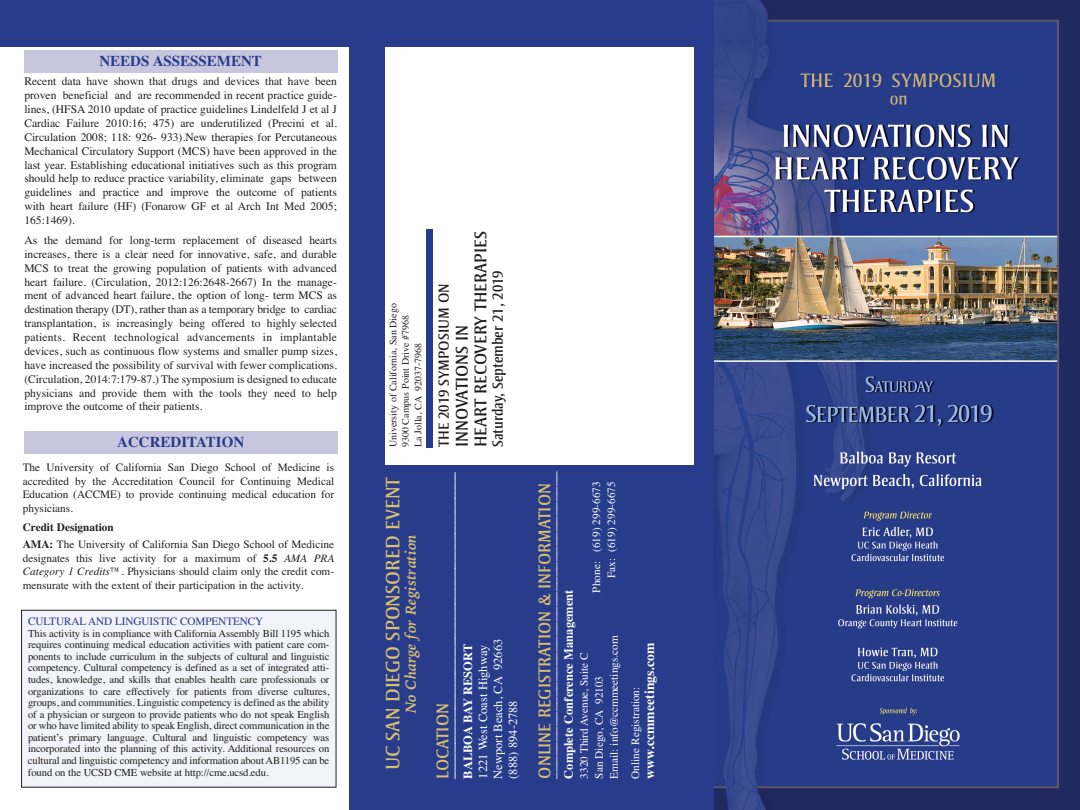
<style>
.page{position:relative;width:1080px;height:810px;background:#fff}
.page>*{position:absolute;margin:0;border:0;box-sizing:border-box;transform-origin:0 0}
.t1{font:20px "Strayhorn";color:#d8bf6f}
.t2{font:17.5px "Strayhorn";color:#d8bf6f}
.t3{font:17.5px/18.8px "Strayhorn";color:#231f20}
.t4{font:17.5px "Times";color:#fff}
.t5{font:15px "Strayhorn";color:#231f20}
.t6{font:15px "Times";color:#fff}
.t7{font:700 15px "Times";color:#283c8b}
.t8{font:italic 700 15px "Iowan Old Style";color:#d8bf6f}
.t9{font:700 13.75px "Times";color:#fff}
.t10{font:12.5px/15px "Times";color:#fff}
.t11{font:700 12.5px "Times";color:#fff}
.t12{font:11.5px/13.9px "Times";color:#231f20;text-align:justify}
.t13{font:11.25px/13.5px "Times";color:#231f20;text-align:justify}
.t14{font:11.25px/15px "Times";color:#fff}
.t15{font:11.25px "Times";letter-spacing:-.01em;color:#283c8b}
.t16{font:10.62px/11.5px "Times";letter-spacing:-.01em;color:#231f20;text-align:justify}
.t17{font:10px/12.5px "Times";color:#231f20}
.s1{font-weight:700}
.s2{font-style:italic}
.s3{color:#fff}
</style>
<div class="page">
<div style="left:350px;top:47px;width:365px;height:763px;background:#283c8b"></div>
<div style="left:0;top:0;width:1080px;height:47px;background:#283c8b"></div>
<img style="left:715px;top:0;width:365px;height:810px">
<div style="left:385px;top:47px;width:309px;height:418px;background:#fff"></div>
<div style="left:426px;top:230px;width:7px;height:218px;background:#283c8b"></div>
<div style="left:22px;top:610px;width:314px;height:177px;background:#f2f3f8"></div>
<div style="left:21px;top:610px;width:315px;height:178px;border:1px solid #231f20"></div>
<div style="left:24px;top:50px;width:313px;height:23px;background:#c8c6df"></div>
<div style="left:24px;top:431px;width:313px;height:23px;background:#c8c6df"></div>
<h3 class="t7" style="left:99px;top:52px;width:164px">NEEDS ASSESSEMENT</h3>
<p class="t12" style="left:24px;top:74px;width:314px">Recent data have shown that drugs and devices that have been proven beneficial and are recommended in recent practice guide&shy;lines, (HFSA 2010 update of practice guidelines Lindelfeld J et al J Cardiac Failure 2010:16; 475) are underutilized (Precini et al.<br>Circulation 2008; 118: 926- 933).New therapies for Percutaneous Mechanical Circulatory Support (MCS) have been approved in the last year. Establishing educational initiatives such as this program should help to reduce practice variability, eliminate gaps between guidelines and practice and improve the outcome of patients with heart failure (HF) (Fonarow GF et al Arch Int Med 2005; 165:1469).</p>
<p class="t12" style="left:24px;top:233px;width:314px">As the demand for long-term replacement of diseased hearts increases, there is a clear need for innovative, safe, and durable MCS to treat the growing population of patients with advanced heart failure. (Circulation, 2012:126:2648-2667) In the manage&shy;ment of advanced heart failure, the option of long- term MCS as destination therapy (DT), rather than as a temporary bridge to cardiac transplantation, is increasingly being offered to highly selected patients. Recent technological advancements in implantable devices, such as continuous flow systems and smaller pump sizes, have increased the possibility of survival with fewer complications. (Circulation, 2014:7:179-87.) The symposium is designed to educate physicians and provide them with the tools they need to help improve the outcome of their patients.</p>
<h3 class="t7" style="left:117px;top:433px;width:128px">ACCREDITATION</h3>
<p class="t13" style="left:23px;top:461px;width:313px">The University of California San Diego School of Medicine is accredited by the Accreditation Council for Continuing Medical Education (ACCME) to provide continuing medical education for physicians.</p>
<p class="t13" style="left:23px;top:519px;width:313px;line-height:17px"><span class="s1">Credit Designation<br>AMA:</span> The University of California San Diego School of Medicine</p>
<p class="t13" style="left:23px;top:551px;width:313px">designates this live activity for a maximum of <span class="s1">5.5</span> <span class="s2">AMA PRA Category 1 Credits</span>™. Physicians should claim only the credit com&shy;mensurate with the extent of their participation in the activity.<span class="s3">it</span></p>
<p class="t15" style="left:28px;top:615px;width:237px">CULTURAL AND LINGUISTIC COMPENTENCY</p>
<p class="t16" style="left:28px;top:627px;width:303px">This activity is in compliance with California Assembly Bill 1195 which requires continuing medical education activities with patient care com&shy;ponents to include curriculum in the subjects of cultural and linguistic competency. Cultural competency is defined as a set of integrated atti&shy;tudes, knowledge, and skills that enables health care professionals or organizations to care effectively for patients from diverse cultures, groups, and communities. Linguistic competency is defined as the ability of a physician or surgeon to provide patients who do not speak English or who have limited ability to speak English, direct communication in the patient’s primary language. Cultural and linguistic competency was incorporated into the planning of this activity. Additional resources on cultural and linguistic competency and information about AB1195 can be found on the UCSD CME website at http://cme.ucsd.edu.</p>
<p class="t17" style="left:387px;top:447px;width:146px;rotate:-90deg">University of California, San Diego<br>9300 Campus Point Drive #7968<br>La Jolla, CA 92037-7968</p>
<h1 class="t1" style="left:385px;top:770px;width:295px;rotate:-90deg">UC SAN DIEGO SPONSORED EVENT</h1>
<h3 class="t8" style="left:402px;top:713px;width:180px;rotate:-90deg">No Charge for Registration</h3>
<h2 class="t3" style="left:454px;top:447px;width:218px;rotate:-90deg">INNOVATIONS IN<br>HEART RECOVERY THERAPIES</h2>
<h3 class="t5" style="left:492px;top:447px;width:178px;rotate:-90deg">Saturday, September 21, 2019</h3>
<h3 class="t5" style="left:438px;top:447px;width:165px;rotate:-90deg">THE 2019 SYMPOSIUM ON</h3>
<h2 class="t4" style="left:437px;top:779px;width:308px;rotate:-90deg">___________________________________</h2>
<p class="t11" style="left:460px;top:779px;width:136px;rotate:-90deg">BALBOA BAY RESORT</p>
<p class="t10" style="left:475px;top:779px;width:141px;rotate:-90deg">1221 West Coast Highway<br>Newport Beach, CA 92663 (888) 894-2788</p>
<h2 class="t2" style="left:436px;top:779px;width:77px;rotate:-90deg">LOCATION</h2>
<h3 class="t6" style="left:542px;top:779px;width:309px;rotate:-90deg">_________________________________________</h3>
<p class="t14" style="left:589px;top:593px;width:113px;text-align:right;rotate:-90deg">Phone: (619) 299-6673<br>Fax: (619) 299-6675</p>
<h2 class="t2" style="left:538px;top:779px;width:297px;rotate:-90deg">ONLINE REGISTRATION &amp; INFORMATION</h2>
<p class="t11" style="left:561px;top:779px;width:191px;rotate:-90deg">Complete Conference Management</p>
<p class="t14" style="left:577px;top:779px;width:145px;rotate:-90deg">3320 Third Avenue, Suite C<br>San Diego, CA 92103<br>Email: info@ccmmeetings.com</p>
<p class="t9" style="left:641px;top:779px;width:137px;rotate:-90deg">www.ccmmeetings.com</p>
<p class="t14" style="left:628px;top:779px;width:93px;rotate:-90deg">Online Registration:</p>
</div>
